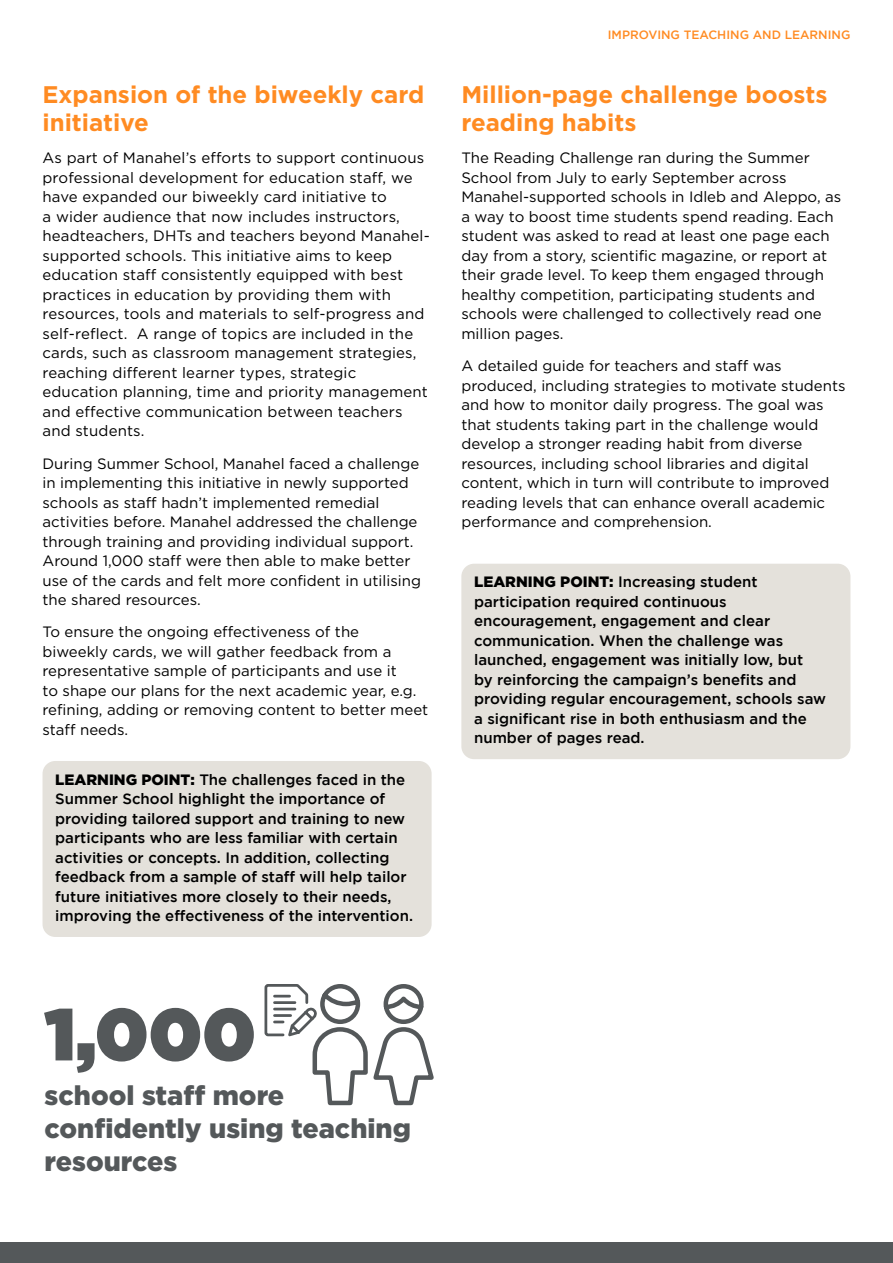
<style>
.page{position:relative;width:893px;height:1263px;background:#fff}
.page>*{position:absolute;margin:0;border:0;box-sizing:border-box;transform-origin:0 0}
.t1{font:900 73.5px "Gotham HTF";color:#54585a}
.t2{font:900 27px/33px "Gotham";color:#54585a}
.t3{font:700 24px/28.5px "Gotham HTF";color:#ff8b22}
.t4{font:15px/19.5px "Gotham HTF";color:#000}
.t5{font:500 15px/19.5px "Gotham";color:#000}
.t6{font:500 12px "Gotham";color:#ff8b22}
.s1{font-weight:900}
</style>
<div class="page">
<div style="left:0;top:1242px;width:893px;height:21px;background:#54585a"></div>
<div style="left:43px;top:761px;width:389px;height:176px;background:#e4e1db;border-radius:13px"></div>
<div style="left:461px;top:564px;width:389px;height:195px;background:#e4e1db;border-radius:13px"></div>
<svg style="left:264px;top:984px;width:170px;height:122px"></svg>
<h3 class="t3" style="left:43px;top:79px;width:383px">Expansion of the biweekly card initiative</h3>
<p class="t4" style="left:43px;top:148px;width:389px">As part of Manahel’s efforts to support continuous professional development for education staff, we have expanded our biweekly card initiative to<br>a wider audience that now includes instructors, headteachers, DHTs and teachers beyond Manahel&shy;supported schools. This initiative aims to keep education staff consistently equipped with best practices in education by providing them with resources, tools and materials to self-progress and self-reflect. A range of topics are included in the cards, such as classroom management strategies, reaching different learner types, strategic education planning, time and priority management and effective communication between teachers and students.</p>
<p class="t4" style="left:43px;top:453px;width:380px">During Summer School, Manahel faced a challenge in implementing this initiative in newly supported schools as staff hadn’t implemented remedial activities before. Manahel addressed the challenge through training and providing individual support.<br>Around 1,000 staff were then able to make better use of the cards and felt more confident in utilising the shared resources.</p>
<p class="t4" style="left:43px;top:622px;width:387px">To ensure the ongoing effectiveness of the biweekly cards, we will gather feedback from a representative sample of participants and use it<br>to shape our plans for the next academic year, e.g. refining, adding or removing content to better meet staff needs.</p>
<p class="t5" style="left:55px;top:769px;width:359px"><span class="s1">LEARNING POINT:</span> The challenges faced in the Summer School highlight the importance of providing tailored support and training to new participants who are less familiar with certain activities or concepts. In addition, collecting feedback from a sample of staff will help tailor future initiatives more closely to their needs, improving the effectiveness of the intervention.</p>
<p class="t6" style="left:608px;top:27px;width:244px">IMPROVING TEACHING AND LEARNING</p>
<h3 class="t3" style="left:461px;top:79px;width:368px">Million-page challenge boosts reading habits</h3>
<p class="t4" style="left:461px;top:148px;width:381px">The Reading Challenge ran during the Summer School from July to early September across Manahel-supported schools in Idleb and Aleppo, as a way to boost time students spend reading. Each student was asked to read at least one page each day from a story, scientific magazine, or report at their grade level. To keep them engaged through healthy competition, participating students and schools were challenged to collectively read one million pages.</p>
<p class="t4" style="left:461px;top:356px;width:386px">A detailed guide for teachers and staff was produced, including strategies to motivate students and how to monitor daily progress. The goal was that students taking part in the challenge would develop a stronger reading habit from diverse resources, including school libraries and digital content, which in turn will contribute to improved reading levels that can enhance overall academic performance and comprehension.</p>
<p class="t5" style="left:474px;top:572px;width:354px"><span class="s1">LEARNING POINT:</span> Increasing student participation required continuous encouragement, engagement and clear communication. When the challenge was launched, engagement was initially low, but<br>by reinforcing the campaign’s benefits and providing regular encouragement, schools saw a significant rise in both enthusiasm and the number of pages read.</p>
<h1 class="t1" style="left:45px;top:992px;width:213px">1,000</h1>
<h2 class="t2" style="left:45px;top:1078px;width:368px">school staff more confidently using teaching resources</h2>
</div>
